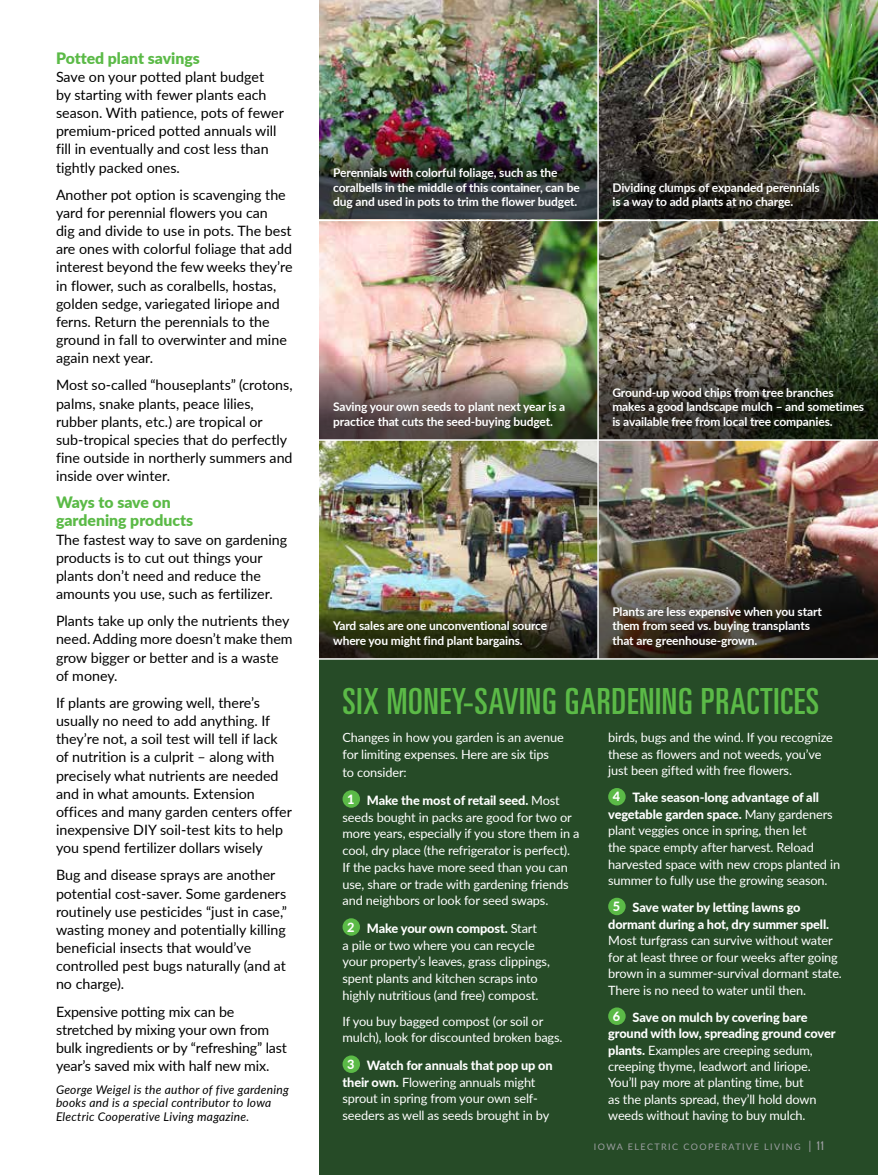
<style>
.page{position:relative;width:878px;height:1175px;background:#fff}
.page>*{position:absolute;margin:0;border:0;box-sizing:border-box;transform-origin:0 0}
.t1{font:ultra-condensed 36px "Univers";letter-spacing:.02em;color:#5bba47}
.t2{font:900 15.75px/18.1px "Lato";color:#5bba47}
.t3{font:14.25px/18.1px "Lato";color:#000}
.t4{font:12.75px/16.8px "Lato";letter-spacing:-.01em;color:#fff}
.t5{font:800 12.75px/27.5px "Lato";letter-spacing:-.01em;color:#fff}
.t6{font:700 12px/14.4px "Lato";letter-spacing:-.01em;color:#fff}
.t7{font:italic 12px/13.6px "Lato";letter-spacing:.02em;color:#000}
.t8{font:9px "Lato";letter-spacing:.16em;color:#9d9fa2}
.s1{font-weight:400}
.s2{font-weight:800}
.s3{font-size:12px}
.s4{font-family:"Univers";font-stretch:ultra-condensed;font-size:12px}
</style>
<div class="page">
<div style="left:320px;top:659px;width:558px;height:515px;background:#264b27"></div>
<img style="left:320px;top:0;width:277px;height:220px">
<img style="left:598px;top:0;width:280px;height:220px">
<img style="left:320px;top:441px;width:277px;height:217px">
<img style="left:320px;top:221px;width:277px;height:218px">
<img style="left:598px;top:221px;width:280px;height:218px">
<img style="left:598px;top:441px;width:280px;height:217px">
<div style="left:342px;top:790px;width:18px;height:17px;background:#5bba47;border-radius:50%"></div>
<div style="left:342px;top:918px;width:18px;height:17px;background:#5bba47;border-radius:50%"></div>
<div style="left:342px;top:1055px;width:18px;height:17px;background:#5bba47;border-radius:50%"></div>
<div style="left:608px;top:788px;width:17px;height:17px;background:#5bba47;border-radius:50%"></div>
<div style="left:608px;top:897px;width:17px;height:18px;background:#5bba47;border-radius:50%"></div>
<div style="left:608px;top:1007px;width:17px;height:17px;background:#5bba47;border-radius:50%"></div>
<p class="t2" style="left:56px;top:48px;width:145px">Potted plant savings</p>
<p class="t3" style="left:56px;top:67px;width:229px">Save on your potted plant budget<br>by starting with fewer plants each season. With patience, pots of fewer premium-priced potted annuals will fill in eventually and cost less than tightly packed ones.</p>
<p class="t3" style="left:56px;top:185px;width:238px">Another pot option is scavenging the yard for perennial flowers you can<br>dig and divide to use in pots. The best are ones with colorful foliage that add interest beyond the few weeks they’re in flower, such as coralbells, hostas, golden sedge, variegated liriope and ferns. Return the perennials to the ground in fall to overwinter and mine again next year.</p>
<p class="t3" style="left:56px;top:375px;width:238px">Most so-called “houseplants” (crotons, palms, snake plants, peace lilies, rubber plants, etc.) are tropical or sub-tropical species that do perfectly fine outside in northerly summers and inside over winter.</p>
<p class="t2" style="left:56px;top:493px;width:139px">Ways to save on gardening products</p>
<p class="t3" style="left:56px;top:530px;width:233px">The fastest way to save on gardening products is to cut out things your plants don’t need and reduce the amounts you use, such as fertilizer.</p>
<p class="t3" style="left:56px;top:611px;width:238px">Plants take up only the nutrients they need. Adding more doesn’t make them grow bigger or better and is a waste of money.</p>
<p class="t3" style="left:56px;top:693px;width:237px">If plants are growing well, there’s usually no need to add anything. If they’re not, a soil test will tell if lack of nutrition is a culprit – along with precisely what nutrients are needed and in what amounts. Extension offices and many garden centers offer inexpensive DIY soil-test kits to help you spend fertilizer dollars wisely</p>
<p class="t3" style="left:56px;top:865px;width:232px">Bug and disease sprays are another potential cost-saver. Some gardeners routinely use pesticides “just in case,” wasting money and potentially killing beneficial insects that would’ve controlled pest bugs naturally (and at no charge).</p>
<p class="t3" style="left:56px;top:1001px;width:232px">Expensive potting mix can be stretched by mixing your own from bulk ingredients or by “refreshing” last year’s saved mix with half new mix.</p>
<p class="t7" style="left:56px;top:1082px;width:234px">George Weigel is the author of five gardening books and is a special contributor to Iowa<br>Electric Cooperative Living magazine.</p>
<p class="t6" style="left:333px;top:165px;width:248px">Perennials with colorful foliage, such as the coralbells in the middle of this container, can be dug and used in pots to trim the flower budget.</p>
<p class="t6" style="left:612px;top:180px;width:209px">Dividing clumps of expanded perennials is a way to add plants at no charge.</p>
<p class="t6" style="left:333px;top:399px;width:234px">Saving your own seeds to plant next year is a practice that cuts the seed-buying budget.</p>
<p class="t6" style="left:612px;top:385px;width:253px">Ground-up wood chips from tree branches makes a good landscape mulch – and sometimes is available free from local tree companies.</p>
<p class="t6" style="left:333px;top:618px;width:215px">Yard sales are one unconventional source where you might find plant bargains.</p>
<p class="t6" style="left:612px;top:604px;width:211px">Plants are less expensive when you start them from seed vs. buying transplants that are greenhouse-grown.</p>
<h1 class="t1" style="left:342px;top:680px;width:478px">SIX MONEY-SAVING GARDENING PRACTICES</h1>
<p class="t4" style="left:342px;top:728px;width:223px">Changes in how you garden is an avenue for limiting expenses. Here are six tips</p>
<p class="t5" style="left:347px;top:758px;width:214px;text-indent:-5px"><span class="s1">to consider:<br></span>1 Make the most of retail seed. <span class="s1">Most</span></p>
<p class="t4" style="left:342px;top:808px;width:238px">seeds bought in packs are good for two or more years, especially if you store them in a cool, dry place (the refrigerator is perfect).<br>If the packs have more seed than you can use, share or trade with gardening friends and neighbors or look for seed swaps.</p>
<p class="t4" style="left:342px;top:919px;width:209px;text-indent:5px"><span class="s2">2 Make your own compost.</span> Start<br>a pile or two where you can recycle your property’s leaves, grass clippings, spent plants and kitchen scraps into highly nutritious (and free) compost.</p>
<p class="t4" style="left:342px;top:1012px;width:221px">If you buy bagged compost (or soil or mulch), look for discounted broken bags.</p>
<p class="t4" style="left:342px;top:1056px;width:211px;text-indent:5px"><span class="s2">3 Watch for annuals that pop up on their own.</span> Flowering annuals might sprout in spring from your own self&shy;seeders as well as seeds brought in by</p>
<p class="t4" style="left:608px;top:729px;width:226px">birds, bugs and the wind. If you recognize these as flowers and not weeds, you’ve just been gifted with free flowers.</p>
<p class="t4" style="left:608px;top:789px;width:233px;text-indent:5px"><span class="s2">4 Take season-long advantage of all vegetable garden space.</span> Many gardeners plant veggies once in spring, then let<br>the space empty after harvest. Reload harvested space with new crops planted in summer to fully use the growing season.</p>
<p class="t5" style="left:608px;top:898px;width:222px;line-height:16.5px;text-indent:5px">5 Save water by letting lawns go dormant during a hot, dry summer spell.</p>
<p class="t4" style="left:608px;top:931px;width:235px">Most turfgrass can survive without water for at least three or four weeks after going brown in a summer-survival dormant state.<br>There is no need to water until then.</p>
<p class="t4" style="left:608px;top:1008px;width:229px;line-height:16.4px;text-indent:5px"><span class="s2">6 Save on mulch by covering bare ground with low, spreading ground cover plants.</span> Examples are creeping sedum, creeping thyme, leadwort and liriope.<br>You’ll pay more at planting time, but<br>as the plants spread, they’ll hold down weeds without having to buy mulch.</p>
<p class="t8" style="left:594px;top:1140px;width:232px">IOWA ELECTRIC COOPERATIVE LIVING <span class="s3">|</span> <span class="s4">11</span></p>
</div>
